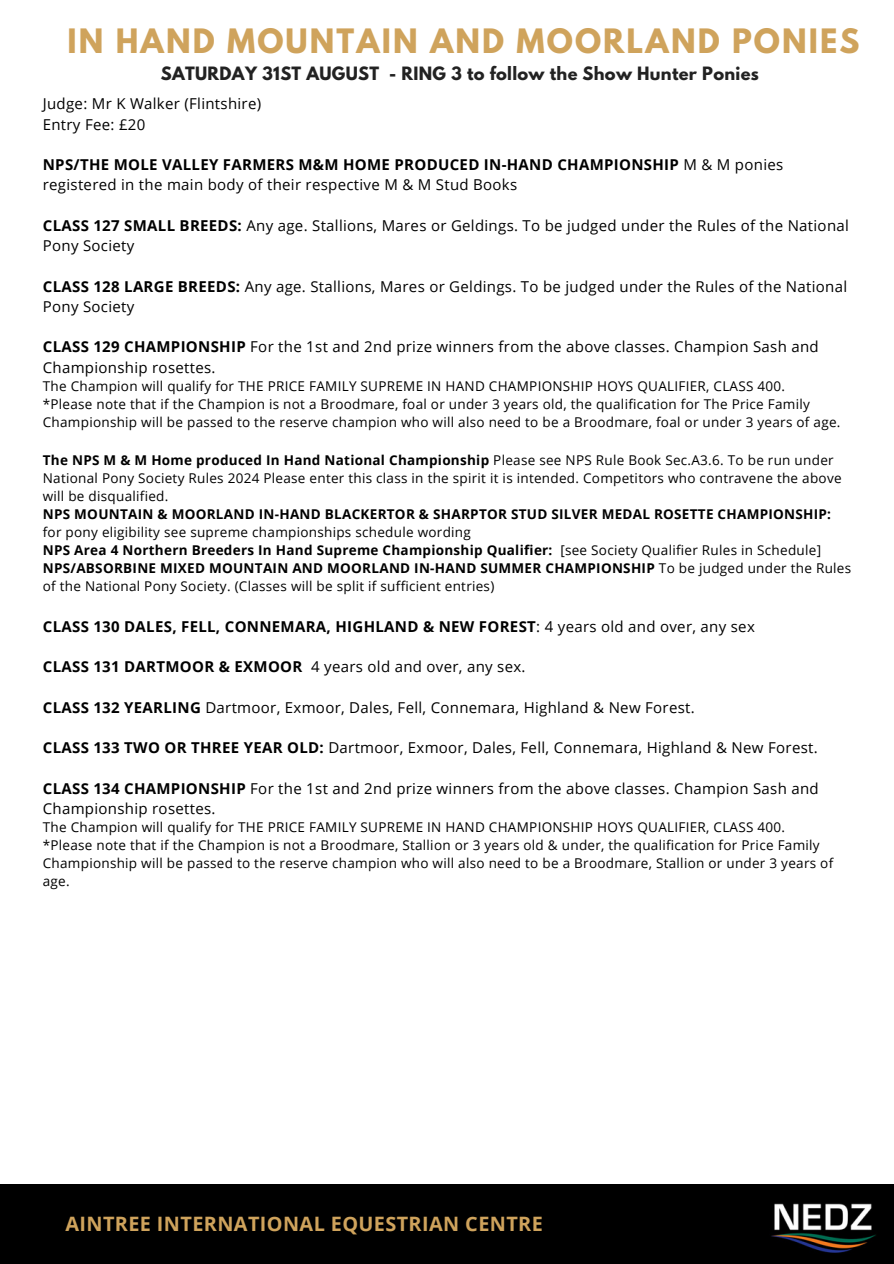
<style>
.page{position:relative;width:894px;height:1264px;background:#fff}
.page>*{position:absolute;margin:0;border:0;box-sizing:border-box;transform-origin:0 0}
.t1{font:700 29.85px "League Spartan";letter-spacing:.07em;color:#cfa35c}
.t2{font:700 19.8px "Open Sans";letter-spacing:.02em;color:#cfa35c}
.t3{font:700 16.35px "League Spartan";letter-spacing:.02em;color:#222}
.t4{font:15px/20.2px "Open Sans";letter-spacing:.02em;color:#000}
.t5{font:700 15px "Open Sans";letter-spacing:.02em;color:#000}
.t6{font:13.5px/18px "Open Sans";letter-spacing:.02em;color:#000}
.t7{font:700 13.5px/18px "Open Sans";letter-spacing:.02em;color:#000}
.s1{font-weight:700}
.s2{font-weight:400}
</style>
<div class="page">
<div style="left:0;top:1184px;width:893px;height:79px;background:#000"></div>
<img style="left:771px;top:1203px;width:105px;height:50px">
<h4 class="t1" style="left:68px;top:26px;width:793px">IN HAND MOUNTAIN AND MOORLAND PONIES</h4>
<p class="t3" style="left:161px;top:66px;width:599px">SATURDAY 31ST AUGUST - RING 3 to follow the Show Hunter Ponies</p>
<h4 class="t4" style="left:43px;top:93px;width:220px">Judge: Mr K Walker (Flintshire)<br>Entry Fee: £20</h4>
<h4 class="t4" style="left:43px;top:154px;width:741px"><span class="s1">NPS/THE MOLE VALLEY FARMERS M&amp;M HOME PRODUCED IN-HAND CHAMPIONSHIP</span> M &amp; M ponies registered in the main body of their respective M &amp; M Stud Books</h4>
<h4 class="t4" style="left:43px;top:215px;width:807px"><span class="s1">CLASS 127 SMALL BREEDS:</span> Any age. Stallions, Mares or Geldings. To be judged under the Rules of the National<br>Pony Society</h4>
<p class="t4" style="left:43px;top:276px;width:805px"><span class="s1">CLASS 128 LARGE BREEDS:</span> Any age. Stallions, Mares or Geldings. To be judged under the Rules of the National<br>Pony Society</p>
<p class="t4" style="left:43px;top:336px;width:777px"><span class="s1">CLASS 129 CHAMPIONSHIP</span> For the 1st and 2nd prize winners from the above classes. Champion Sash and<br>Championship rosettes.</p>
<p class="t6" style="left:43px;top:376px;width:743px">The Champion will qualify for THE PRICE FAMILY SUPREME IN HAND CHAMPIONSHIP HOYS QUALIFIER, CLASS 400.</p>
<p class="t6" style="left:43px;top:394px;width:798px">*Please note that if the Champion is not a Broodmare, foal or under 3 years old, the qualification for The Price Family<br>Championship will be passed to the reserve champion who will also need to be a Broodmare, foal or under 3 years of age.</p>
<p class="t6" style="left:43px;top:451px;width:800px"><span class="s1">The NPS M &amp; M Home produced In Hand National Championship</span> Please see NPS Rule Book Sec.A3.6. To be run under<br>National Pony Society Rules 2024 Please enter this class in the spirit it is intended. Competitors who contravene the above will be disqualified.</p>
<p class="t7" style="left:43px;top:505px;width:789px">NPS MOUNTAIN &amp; MOORLAND IN-HAND BLACKERTOR &amp; SHARPTOR STUD SILVER MEDAL ROSETTE CHAMPIONSHIP: <span class="s2">for pony eligibility see supreme championships schedule wording</span></p>
<p class="t7" style="left:43px;top:541px;width:779px">NPS Area 4 Northern Breeders In Hand Supreme Championship Qualifier: <span class="s2">[see Society Qualifier Rules in Schedule]</span></p>
<h4 class="t6" style="left:43px;top:559px;width:809px"><span class="s1">NPS/ABSORBINE MIXED MOUNTAIN AND MOORLAND IN-HAND SUMMER CHAMPIONSHIP</span> To be judged under the Rules of the National Pony Society. (Classes will be split if sufficient entries)</h4>
<h4 class="t5" style="left:43px;top:615px;width:713px">CLASS 130 DALES, FELL, CONNEMARA, HIGHLAND &amp; NEW FOREST<span class="s2">: 4 years old and over, any sex</span></h4>
<h4 class="t4" style="left:43px;top:656px;width:484px"><span class="s1">CLASS 131 DARTMOOR &amp; EXMOOR</span> 4 years old and over, any sex.</h4>
<h4 class="t4" style="left:43px;top:696px;width:653px"><span class="s1">CLASS 132 YEARLING</span> Dartmoor, Exmoor, Dales, Fell, Connemara, Highland &amp; New Forest.</h4>
<p class="t4" style="left:43px;top:737px;width:776px"><span class="s1">CLASS 133 TWO OR THREE YEAR OLD:</span> Dartmoor, Exmoor, Dales, Fell, Connemara, Highland &amp; New Forest.</p>
<p class="t4" style="left:43px;top:777px;width:777px"><span class="s1">CLASS 134 CHAMPIONSHIP</span> For the 1st and 2nd prize winners from the above classes. Champion Sash and<br>Championship rosettes.</p>
<p class="t6" style="left:43px;top:817px;width:743px">The Champion will qualify for THE PRICE FAMILY SUPREME IN HAND CHAMPIONSHIP HOYS QUALIFIER, CLASS 400.</p>
<p class="t6" style="left:43px;top:835px;width:791px">*Please note that if the Champion is not a Broodmare, Stallion or 3 years old &amp; under, the qualification for Price Family<br>Championship will be passed to the reserve champion who will also need to be a Broodmare, Stallion or under 3 years of age.</p>
<h1 class="t2" style="left:65px;top:1209px;width:479px">AINTREE INTERNATIONAL EQUESTRIAN CENTRE</h1>
</div>
